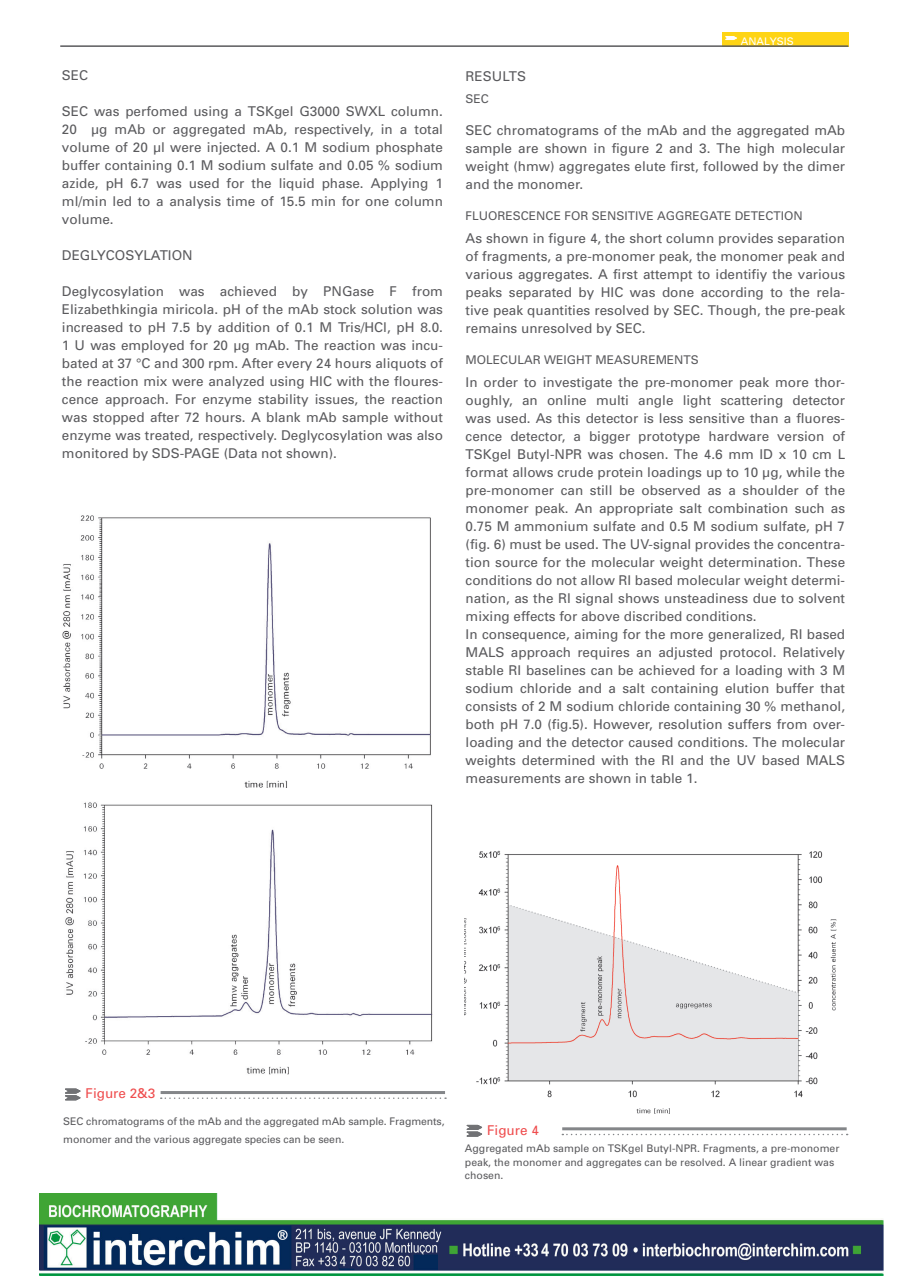
<style>
.page{position:relative;width:910px;height:1280px;background:#fff}
.page>*{position:absolute;margin:0;border:0;box-sizing:border-box;transform-origin:0 0}
.Fliesstext{font:13.5px/18px "Univers";color:#5a5a5d;text-align:justify}
.Headers_Fliesstext{font:13.5px "Univers";color:#5a5a5d}
.Fliesstext-2{font:13.5px "Univers";color:#ef4d4e}
.Headers_-_Figures{font:12px "Univers";color:#5a5a5d}
.Legende_-_Figures{font:10.5px/13.5px "Univers";color:#5a5a5d}
.t1{font:10.5px "Univers";color:#fff}
</style>
<div class="page">
<div style="left:722px;top:32px;width:126px;height:15px;background:#fed415"></div>
<svg style="left:726px;top:36px;width:11px;height:4px"></svg>
<hr style="left:60px;top:45px;width:788px;height:2px;background:#5a5a5d">
<img style="left:62px;top:515px;width:369px;height:273px">
<hr style="left:161px;top:1091px;width:284px;height:3px;background:#848689">
<svg style="left:161px;top:1097px;width:285px;height:2px"></svg>
<svg style="left:65px;top:1088px;width:16px;height:12px"></svg>
<img style="left:65px;top:802px;width:368px;height:273px">
<hr style="left:562px;top:1127px;width:285px;height:3px;background:#848689">
<svg style="left:562px;top:1134px;width:286px;height:1px"></svg>
<svg style="left:466px;top:1125px;width:13px;height:12px"></svg>
<svg style="left:467px;top:1125px;width:15px;height:11px"></svg>
<img style="left:465px;top:850px;width:372px;height:264px">
<img style="left:39px;top:1193px;width:845px;height:82px">
<p class="Headers_Fliesstext" style="left:62px;top:67px;width:28px">SEC</p>
<p class="Fliesstext" style="left:62px;top:102px;width:383px">SEC was perfomed using a TSKgel G3000 SWXL column.<br>20 µg mAb or aggregated mAb, respectively, in a total volume of 20 µl were injected. A 0.1 M sodium phosphate buffer containing 0.1 M sodium sulfate and 0.05 % sodium azide, pH 6.7 was used for the liquid phase. Applying 1 ml/min led to a analysis time of 15.5 min for one column volume.</p>
<p class="Headers_Fliesstext" style="left:62px;top:247px;width:132px">DEGLYCOSYLATION</p>
<p class="Fliesstext" style="left:62px;top:282px;width:383px">Deglycosylation was achieved by PNGase F from Elizabethkingia miricola. pH of the mAb stock solution was increased to pH 7.5 by addition of 0.1 M Tris/HCl, pH 8.0.<br>1 U was employed for 20 µg mAb. The reaction was incu&shy;bated at 37 °C and 300 rpm. After every 24 hours aliquots of the reaction mix were analyzed using HIC with the floures&shy;cence approach. For enzyme stability issues, the reaction was stopped after 72 hours. A blank mAb sample without enzyme was treated, respectively. Deglycosylation was also monitored by SDS-PAGE (Data not shown).</p>
<p class="t1" style="left:741px;top:34px;width:55px">ANALYSIS</p>
<p class="Headers_Fliesstext" style="left:466px;top:67px;width:62px">RESULTS</p>
<p class="Headers_-_Figures" style="left:466px;top:91px;width:25px">SEC</p>
<p class="Fliesstext" style="left:466px;top:120px;width:381px">SEC chromatograms of the mAb and the aggregated mAb sample are shown in figure 2 and 3. The high molecular weight (hmw) aggregates elute first, followed by the dimer and the monomer.</p>
<p class="Headers_-_Figures" style="left:466px;top:208px;width:339px">FLUORESCENCE FOR SENSITIVE AGGREGATE DETECTION</p>
<p class="Fliesstext" style="left:466px;top:228px;width:381px">As shown in figure 4, the short column provides separation of fragments, a pre-monomer peak, the monomer peak and various aggregates. A first attempt to identifiy the various peaks separated by HIC was done according to the rela&shy;tive peak quantities resolved by SEC. Though, the pre-peak remains unresolved by SEC.</p>
<p class="Headers_-_Figures" style="left:466px;top:352px;width:235px">MOLECULAR WEIGHT MEASUREMENTS</p>
<p class="Fliesstext" style="left:466px;top:372px;width:381px">In order to investigate the pre-monomer peak more thor&shy;oughly, an online multi angle light scattering detector was used. As this detector is less sensitive than a fluores&shy;cence detector, a bigger prototype hardware version of TSKgel Butyl-NPR was chosen. The 4.6 mm ID x 10 cm L format allows crude protein loadings up to 10 µg, while the pre-monomer can still be observed as a shoulder of the monomer peak. An appropriate salt combination such as 0.75 M ammonium sulfate and 0.5 M sodium sulfate, pH 7 (fig. 6) must be used. The UV-signal provides the concentra&shy;tion source for the molecular weight determination. These conditions do not allow RI based molecular weight determi&shy;nation, as the RI signal shows unsteadiness due to solvent mixing effects for above discribed conditions.</p>
<p class="Fliesstext" style="left:466px;top:624px;width:381px">In consequence, aiming for the more generalized, RI based MALS approach requires an adjusted protocol. Relatively stable RI baselines can be achieved for a loading with 3 M sodium chloride and a salt containing elution buffer that consists of 2 M sodium chloride containing 30 % methanol, both pH 7.0 (fig.5). However, resolution suffers from over&shy;loading and the detector caused conditions. The molecular weights determined with the RI and the UV based MALS measurements are shown in table 1.</p>
<p class="Fliesstext-2" style="left:86px;top:1085px;width:71px">Figure 2&amp;3</p>
<p class="Legende_-_Figures" style="left:63px;top:1112px;width:383px;line-height:18px">SEC chromatograms of the mAb and the aggregated mAb sample. Fragments, monomer and the various aggregate species can be seen.</p>
<p class="Fliesstext-2" style="left:487px;top:1121px;width:53px">Figure 4</p>
<p class="Legende_-_Figures" style="left:465px;top:1141px;width:376px">Aggregated mAb sample on TSKgel Butyl-NPR. Fragments, a pre-monomer peak, the monomer and aggregates can be resolved. A linear gradient was chosen.</p>
</div>
